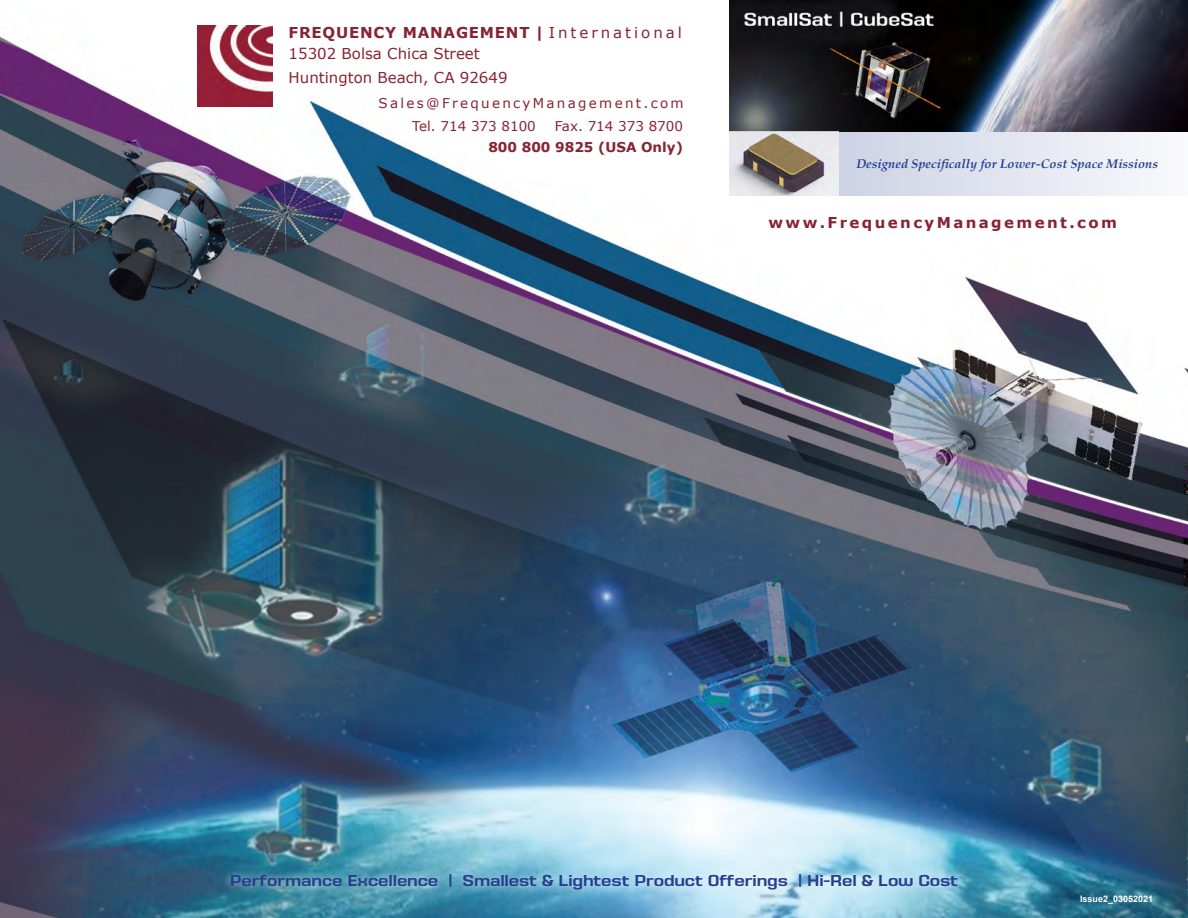
<style>
.page{position:relative;width:1188px;height:918px;background:#fff}
.page>*{position:absolute;margin:0;border:0;box-sizing:border-box;transform-origin:0 0}
.t1{font:700 16.5px "House Gothic HG23 Text";letter-spacing:-.01em;color:#253f8e}
.t2{font:15px "Verdana";color:#872434}
.t3{font:700 15px "Verdana";letter-spacing:.05em;color:#872434}
.t4{font:700 15px "Verdana";letter-spacing:.16em;color:#872434}
.t5{font:13.5px "Verdana";letter-spacing:.17em;color:#872434}
.t6{font:13.5px "Verdana";color:#872434}
.t7{font:700 13.5px "Verdana";color:#872434}
.t8{font:italic 700 12.75px "Palatino";color:#253f8e}
.t9{font:700 9px "Arial";color:#fff}
.s1{font-weight:400}
</style>
<div class="page">
<img style="left:0;top:0;width:1188px;height:918px">
<img style="left:197px;top:25px;width:75px;height:81px">
<svg style="left:838px;top:131px;width:350px;height:64px"></svg>
<img style="left:730px;top:0;width:457px;height:131px">
<hr style="left:1187px;top:0;width:1px;height:131px;background:#231f20">
<img style="left:730px;top:131px;width:108px;height:64px">
<div style="left:222px;top:866px;width:744px;height:33px;background:#fff;opacity:.75"></div>
<p class="t3" style="left:289px;top:22px;width:395px">FREQUENCY MANAGEMENT | <span class="s1">International</span></p>
<p class="t2" style="left:289px;top:43px;width:193px">15302 Bolsa Chica Street</p>
<p class="t2" style="left:289px;top:67px;width:220px">Huntington Beach, CA 92649</p>
<p class="t6" style="left:412px;top:117px;width:125px">Tel. 714 373 8100</p>
<p class="t6" style="left:555px;top:117px;width:130px">Fax. 714 373 8700</p>
<p class="t7" style="left:488px;top:138px;width:196px">800 800 9825 (USA Only)</p>
<p class="t5" style="left:379px;top:94px;width:306px">Sales@FrequencyManagement.com</p>
<p class="t8" style="left:856px;top:153px;width:303px">Designed Specifically for Lower-Cost Space Missions</p>
<p class="t4" style="left:769px;top:212px;width:350px">www.FrequencyManagement.com</p>
<p class="t1" style="left:230px;top:871px;width:730px">Performance Excellence | Smallest &amp; Lightest Product Offerings | Hi-Rel &amp; Low Cost</p>
<p class="t9" style="left:1080px;top:893px;width:75px">Issue2_03052021</p>
</div>
